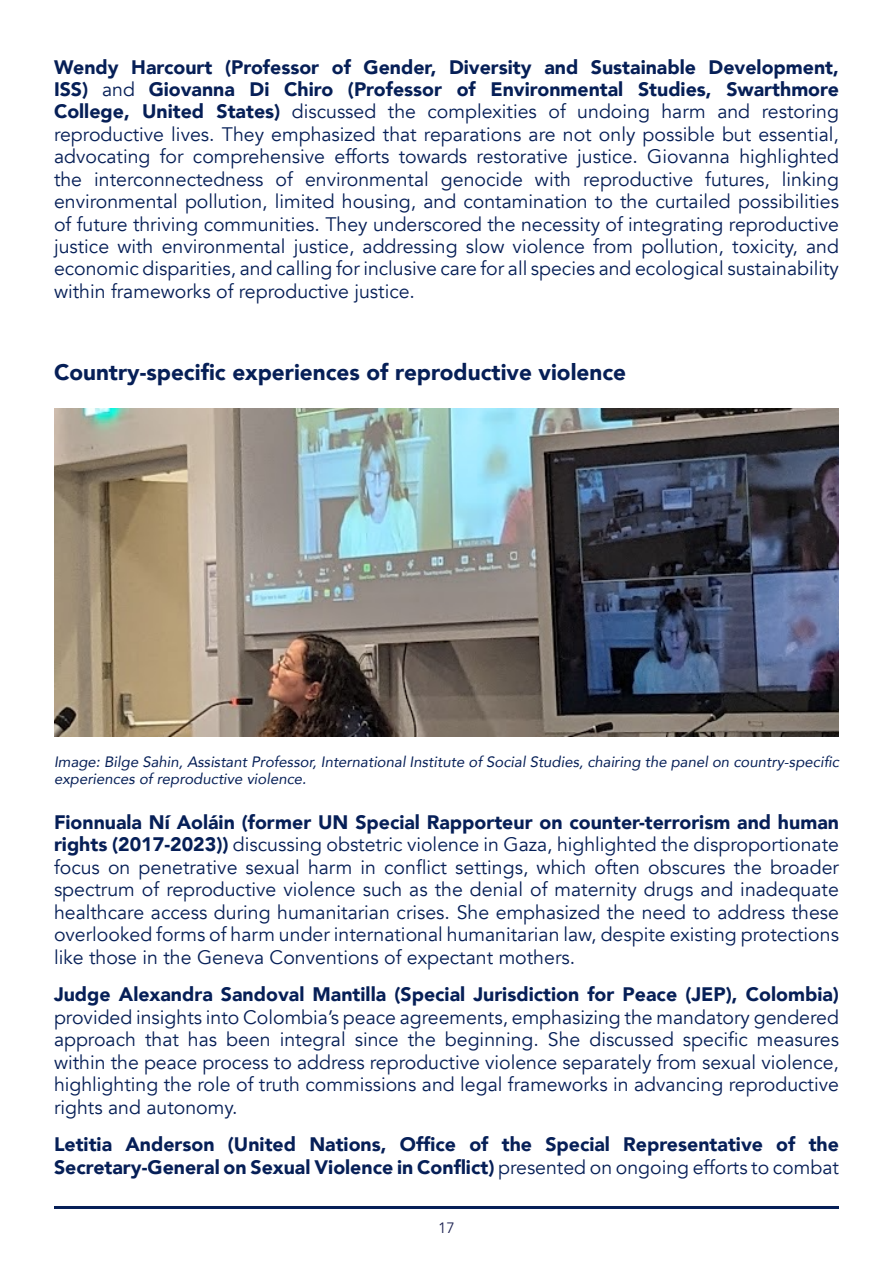
<style>
.page{position:relative;width:893px;height:1263px;background:#fff}
.page>*{position:absolute;margin:0;border:0;box-sizing:border-box;transform-origin:0 0}
.t1{font:900 22.5px "Avenir";color:#061f57}
.t2{font:19.5px/22.5px "Avenir";color:#061f57;text-align:justify}
.t3{font:900 19.5px/22.5px "Avenir";color:#061f57}
.t4{font:italic 15px/17.2px "Avenir";color:#061f57}
.t5{font:15px "Avenir";color:#1f2554}
.s1{font-weight:900}
.s2{font-weight:400}
</style>
<div class="page">
<hr style="left:54px;top:1206px;width:785px;height:3px;background:#061f57">
<img style="left:54px;top:409px;width:785px;height:327px">
<p class="t2" style="left:54px;top:56px;width:786px"><span class="s1">Wendy Harcourt (Professor of Gender, Diversity and Sustainable Development, ISS)</span> and <span class="s1">Giovanna Di Chiro (Professor of Environmental Studies, Swarthmore College, United States)</span> discussed the complexities of undoing harm and restoring reproductive lives. They emphasized that reparations are not only possible but essential, advocating for comprehensive efforts towards restorative justice. Giovanna highlighted the interconnectedness of environmental genocide with reproductive futures, linking environmental pollution, limited housing, and contamination to the curtailed possibilities of future thriving communities. They underscored the necessity of integrating reproductive justice with environmental justice, addressing slow violence from pollution, toxicity, and economic disparities, and calling for inclusive care for all species and ecological sustainability within frameworks of reproductive justice.</p>
<p class="t1" style="left:54px;top:352px;width:574px">Country-specific experiences of reproductive violence</p>
<p class="t4" style="left:54px;top:753px;width:786px">Image: Bilge Sahin, Assistant Professor, International Institute of Social Studies, chairing the panel on country-specific experiences of reproductive violence.</p>
<p class="t2" style="left:54px;top:811px;width:786px"><span class="s1">Fionnuala Ní Aoláin (former UN Special Rapporteur on counter-terrorism and human rights (2017-2023))</span> discussing obstetric violence in Gaza, highlighted the disproportionate focus on penetrative sexual harm in conflict settings, which often obscures the broader spectrum of reproductive violence such as the denial of maternity drugs and inadequate healthcare access during humanitarian crises. She emphasized the need to address these overlooked forms of harm under international humanitarian law, despite existing protections like those in the Geneva Conventions of expectant mothers.</p>
<p class="t3" style="left:54px;top:983px;width:786px">Judge Alexandra Sandoval Mantilla (Special Jurisdiction for Peace (JEP), Colombia)</p>
<p class="t2" style="left:54px;top:1006px;width:786px">provided insights into Colombia’s peace agreements, emphasizing the mandatory gendered approach that has been integral since the beginning. She discussed specific measures within the peace process to address reproductive violence separately from sexual violence, highlighting the role of truth commissions and legal frameworks in advancing reproductive rights and autonomy.</p>
<p class="t3" style="left:54px;top:1133px;width:786px">Letitia Anderson (United Nations, Office of the Special Representative of the<br>Secretary-General on Sexual Violence in Conflict) <span class="s2">presented on ongoing efforts to combat</span></p>
<p class="t5" style="left:438px;top:1218px;width:18px">17</p>
</div>
